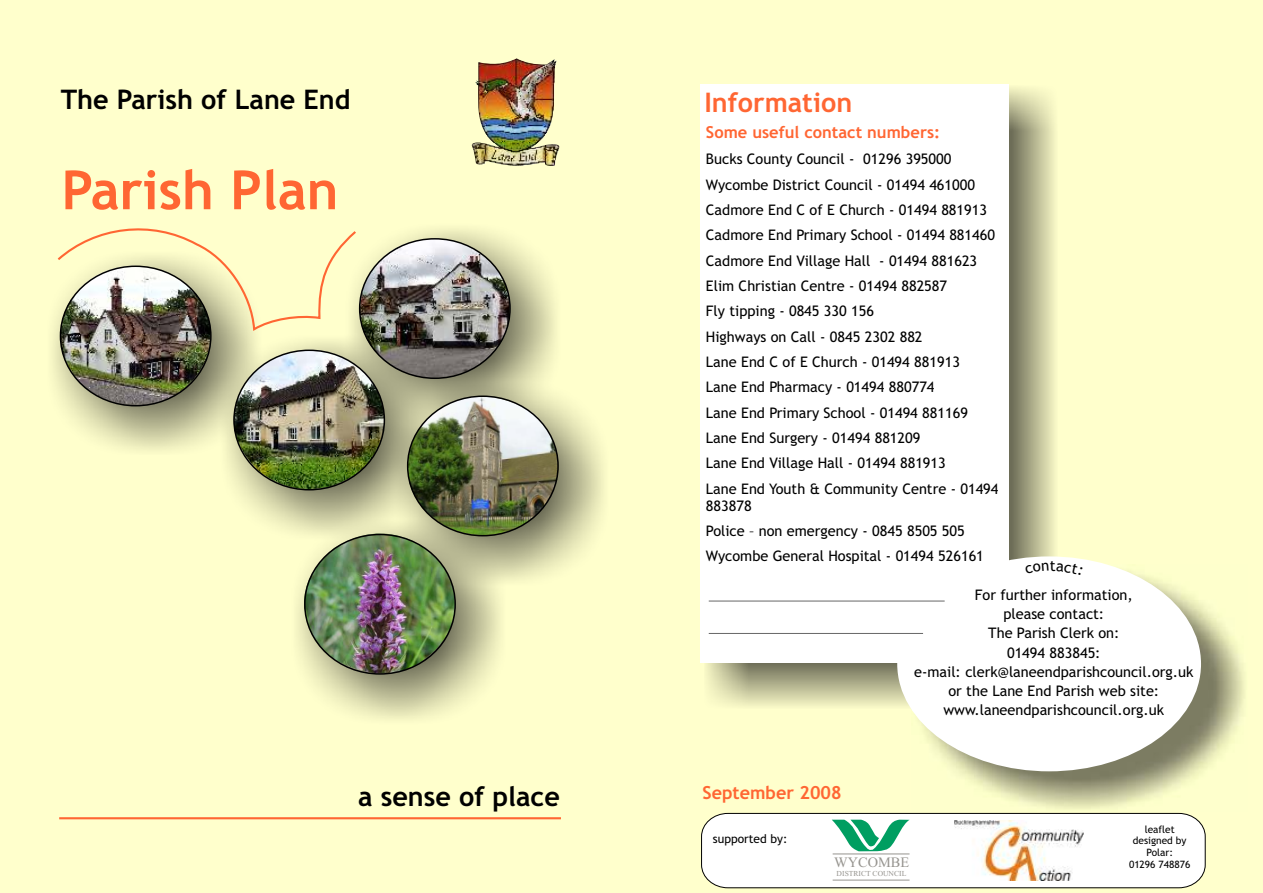
<style>
.page{position:relative;width:1263px;height:893px;background:#ffc}
.page>*{position:absolute;margin:0;border:0;box-sizing:border-box;transform-origin:0 0}
.t1{font:700 54px "Trebuchet MS";color:#f63}
.t2{font:700 27px "Trebuchet MS";color:#000}
.t3{font:700 27px "Trebuchet MS";color:#f63}
.t4{font:700 18px "Trebuchet MS";color:#f63}
.t5{font:700 16.5px "Trebuchet MS";color:#f63}
.t6{font:15px "Trebuchet MS";color:#000}
.t7{font:14.55px/25.3px "Trebuchet MS";color:#000}
.t8{font:14.4px "Times New Roman";color:#96948f}
.t9{font:12px "Trebuchet MS";color:#000}
.t10{font:10.2px/11.7px "Trebuchet MS";color:#000;text-align:center}
.t11{font:7.65px "Times New Roman";color:#96948f}
</style>
<div class="page">
<img style="left:52px;top:229px;width:552px;height:490px">
<img style="left:304px;top:529px;width:151px;height:145px">
<img style="left:54px;top:263px;width:159px;height:143px">
<img style="left:225px;top:350px;width:162px;height:139px">
<img style="left:355px;top:239px;width:158px;height:144px">
<img style="left:402px;top:393px;width:165px;height:147px">
<svg style="left:55px;top:228px;width:303px;height:105px"></svg>
<img style="left:704px;top:88px;width:351px;height:618px">
<div style="left:701px;top:84px;width:308px;height:578px;background:#fff"></div>
<hr style="left:59px;top:817px;width:502px;height:2px;background:#f63">
<img style="left:911px;top:571px;width:334px;height:238px">
<div style="left:897px;top:556px;width:304px;height:215px;background:#fff;border-radius:50%"></div>
<svg style="left:701px;top:813px;width:504px;height:75px;background:#ecf2ee"></svg>
<img style="left:954px;top:821px;width:129px;height:59px">
<hr style="left:709px;top:601px;width:236px;height:1px;background:#666">
<hr style="left:709px;top:633px;width:214px;height:1px;background:#666">
<img style="left:471px;top:58px;width:89px;height:108px">
<h2 class="t2" style="left:61px;top:89px;width:291px">The Parish of Lane End</h2>
<h1 class="t1" style="left:62px;top:169px;width:278px">Parish Plan</h1>
<h2 class="t2" style="left:358px;top:786px;width:203px">a sense of place</h2>
<h2 class="t3" style="left:704px;top:92px;width:149px">Information</h2>
<p class="t5" style="left:706px;top:126px;width:236px">Some useful contact numbers:</p>
<p class="t7" style="left:706px;top:148px;width:294px">Bucks County Council - 01296 395000<br>Wycombe District Council - 01494 461000<br>Cadmore End C of E Church - 01494 881913<br>Cadmore End Primary School - 01494 881460<br>Cadmore End Village Hall - 01494 881623<br>Elim Christian Centre - 01494 882587<br>Fly tipping - 0845 330 156<br>Highways on Call - 0845 2302 882<br>Lane End C of E Church - 01494 881913<br>Lane End Pharmacy - 01494 880774<br>Lane End Primary School - 01494 881169<br>Lane End Surgery - 01494 881209<br>Lane End Village Hall - 01494 881913<br>Lane End Youth &amp; Community Centre - 01494</p>
<p class="t7" style="left:706px;top:494px;width:279px">883878<br>Police – non emergency - 0845 8505 505<br>Wycombe General Hospital - 01494 526161</p>
<p class="t6" style="left:1050px;top:560px;width:7px">t</p>
<p class="t4" style="left:702px;top:786px;width:141px">September 2008</p>
<p class="t7" style="left:914px;top:587px;width:281px;line-height:19.2px;text-align:center">For further information,<br>please contact:<br>The Parish Clerk on:<br>01494 883845:<br>e-mail: clerk@laneendparishcouncil.org.uk or the Lane End Parish web site: www.laneendparishcouncil.org.uk</p>
<p class="t9" style="left:713px;top:835px;width:76px">supported by:</p>
<p class="t8" style="left:834px;top:857px;width:77px">WYCOMBE</p>
<p class="t11" style="left:837px;top:871px;width:71px">DISTRICT COUNCIL</p>
<p class="t10" style="left:1129px;top:824px;width:63px">leaflet designed by<br>Polar:<br>01296 748876</p>
</div>
